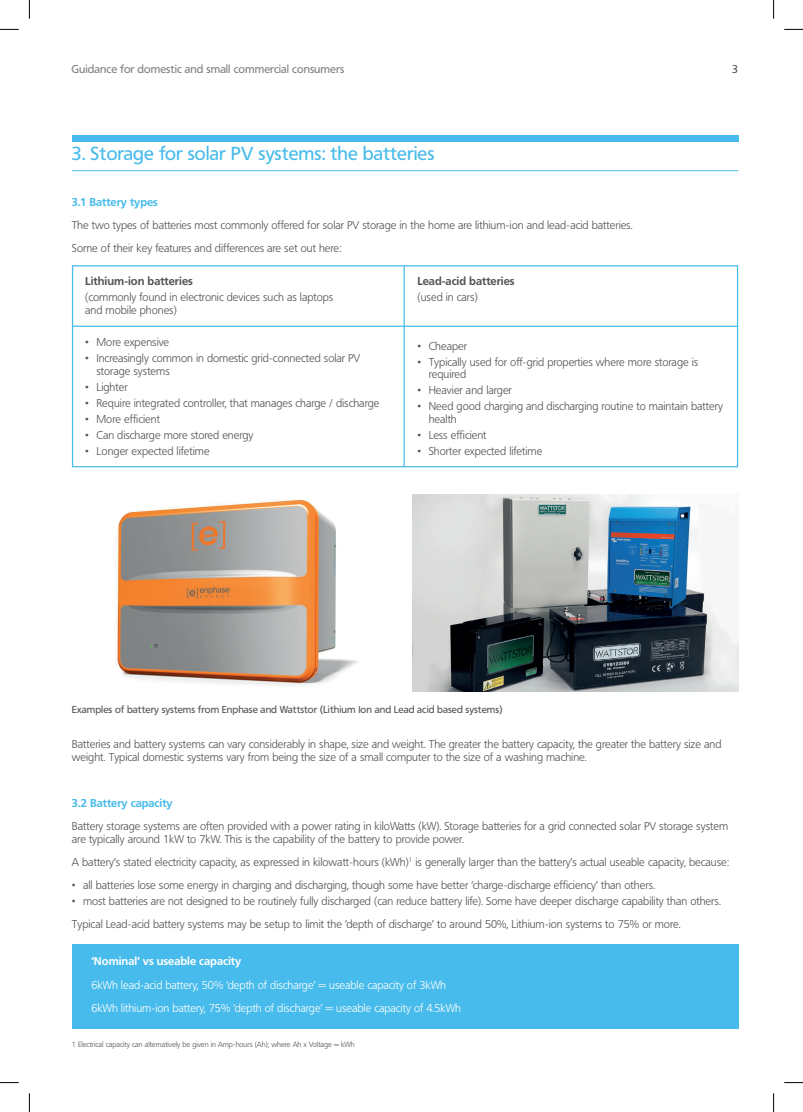
<style>
.page{position:relative;width:803px;height:1112px;background:#fff}
.page>*{position:absolute;margin:0;border:0;box-sizing:border-box;transform-origin:0 0}
.t1{font:18.75px "Frutiger BQ";color:#47bbeb}
.t2{font:300 11.25px/12.5px "Frutiger BQ";color:#505457}
.t3{font:300 11.25px "Frutiger BQ";color:#fff}
.t4{font:11.25px "Frutiger BQ";color:#808080}
.t5{font:700 11.25px "Frutiger BQ";color:#505457}
.t6{font:700 11.25px "Frutiger BQ";color:#47bbeb}
.t7{font:700 11.25px "Frutiger BQ";color:#fff}
.t8{font:11.25px "Frutiger BQ";color:#57585a}
.t9{font:10px "Frutiger BQ";color:#505457}
.t10{font:300 7.5px "Frutiger BQ";color:#505457}
</style>
<div class="page">
<div style="left:72px;top:136px;width:666px;height:6px;background:#47bbeb"></div>
<hr style="left:72px;top:170px;width:666px;height:1px;background:#47bbeb">
<div style="left:72px;top:265px;width:666px;height:202px;border:1px solid #47bbeb"></div>
<hr style="left:403px;top:266px;width:2px;height:200px;background:#47bbeb">
<hr style="left:72px;top:325px;width:666px;height:2px;background:#47bbeb">
<img style="left:115px;top:499px;width:243px;height:187px">
<img style="left:412px;top:494px;width:326px;height:197px">
<div style="left:72px;top:944px;width:666px;height:84px;background:#47bbeb"></div>
<svg style="left:0;top:29px;width:19px;height:1px"></svg>
<svg style="left:784px;top:29px;width:19px;height:1px"></svg>
<svg style="left:0;top:1082px;width:19px;height:1px"></svg>
<svg style="left:784px;top:1082px;width:19px;height:1px"></svg>
<svg style="left:29px;top:0;width:1px;height:19px"></svg>
<svg style="left:29px;top:1093px;width:1px;height:18px"></svg>
<svg style="left:773px;top:0;width:1px;height:19px"></svg>
<svg style="left:773px;top:1093px;width:1px;height:18px"></svg>
<p class="t4" style="left:72px;top:63px;width:274px">Guidance for domestic and small commercial consumers</p>
<p class="t8" style="left:732px;top:63px;width:8px">3</p>
<p class="t1" style="left:72px;top:142px;width:364px">3. Storage for solar PV systems: the batteries</p>
<p class="t6" style="left:72px;top:195px;width:88px">3.1 Battery types</p>
<p class="t2" style="left:72px;top:219px;width:562px">The two types of batteries most commonly offered for solar PV storage in the home are lithium-ion and lead-acid batteries.</p>
<p class="t2" style="left:72px;top:242px;width:271px">Some of their key features and differences are set out here:</p>
<p class="t5" style="left:85px;top:274px;width:109px">Lithium-ion batteries</p>
<p class="t2" style="left:85px;top:291px;width:250px">(commonly found in electronic devices such as laptops and mobile phones)</p>
<p class="t2" style="left:85px;top:336px;width:85px">• More expensive</p>
<p class="t2" style="left:96px;top:352px;width:265px;text-indent:-11px">• Increasingly common in domestic grid-connected solar PV storage systems</p>
<p class="t2" style="left:85px;top:380px;width:44px">• Lighter</p>
<p class="t2" style="left:85px;top:396px;width:296px">• Require integrated controller, that manages charge / discharge</p>
<p class="t2" style="left:85px;top:412px;width:76px">• More efficient</p>
<p class="t2" style="left:85px;top:428px;width:170px">• Can discharge more stored energy</p>
<p class="t2" style="left:85px;top:445px;width:126px">• Longer expected lifetime</p>
<p class="t5" style="left:417px;top:274px;width:99px">Lead-acid batteries</p>
<p class="t2" style="left:417px;top:291px;width:62px">(used in cars)</p>
<p class="t2" style="left:417px;top:339px;width:51px">• Cheaper</p>
<p class="t2" style="left:429px;top:355px;width:271px;text-indent:-11px">• Typically used for off-grid properties where more storage is required</p>
<p class="t2" style="left:417px;top:384px;width:96px">• Heavier and larger</p>
<p class="t2" style="left:429px;top:400px;width:296px;text-indent:-11px">• Need good charging and discharging routine to maintain battery health</p>
<p class="t2" style="left:417px;top:428px;width:71px">• Less efficient</p>
<p class="t2" style="left:417px;top:445px;width:126px">• Shorter expected lifetime</p>
<p class="t9" style="left:72px;top:703px;width:432px">Examples of battery systems from Enphase and Wattstor (Lithium Ion and Lead acid based systems)</p>
<p class="t2" style="left:72px;top:738px;width:651px">Batteries and battery systems can vary considerably in shape, size and weight. The greater the battery capacity, the greater the battery size and weight. Typical domestic systems vary from being the size of a small computer to the size of a washing machine.</p>
<p class="t6" style="left:72px;top:796px;width:102px">3.2 Battery capacity</p>
<p class="t2" style="left:72px;top:820px;width:658px">Battery storage systems are often provided with a power rating in kiloWatts (kW). Storage batteries for a grid connected solar PV storage system are typically around 1kW to 7kW. This is the capability of the battery to provide power.</p>
<p class="t2" style="left:72px;top:855px;width:659px">A battery’s stated electricity capacity, as expressed in kilowatt-hours (kWh)<sup>1</sup> is generally larger than the battery’s actual useable capacity, because:</p>
<p class="t2" style="left:72px;top:878px;width:585px">• all batteries lose some energy in charging and discharging, though some have better ‘charge-discharge efficiency’ than others.</p>
<p class="t2" style="left:72px;top:895px;width:651px">• most batteries are not designed to be routinely fully discharged (can reduce battery life). Some have deeper discharge capability than others.</p>
<p class="t2" style="left:72px;top:918px;width:610px">Typical Lead-acid battery systems may be setup to limit the ‘depth of discharge’ to around 50%, Lithium-ion systems to 75% or more.</p>
<p class="t7" style="left:91px;top:954px;width:151px">‘Nominal’ vs useable capacity</p>
<p class="t3" style="left:91px;top:977px;width:356px">6kWh lead-acid battery, 50% ‘depth of discharge’ = useable capacity of 3kWh</p>
<p class="t3" style="left:91px;top:1001px;width:371px">6kWh lithium-ion battery, 75% ‘depth of discharge’ = useable capacity of 4.5kWh</p>
<p class="t10" style="left:72px;top:1039px;width:284px">1 Electrical capacity can alternatively be given in Amp-hours (Ah); where Ah x Voltage = kWh</p>
</div>
